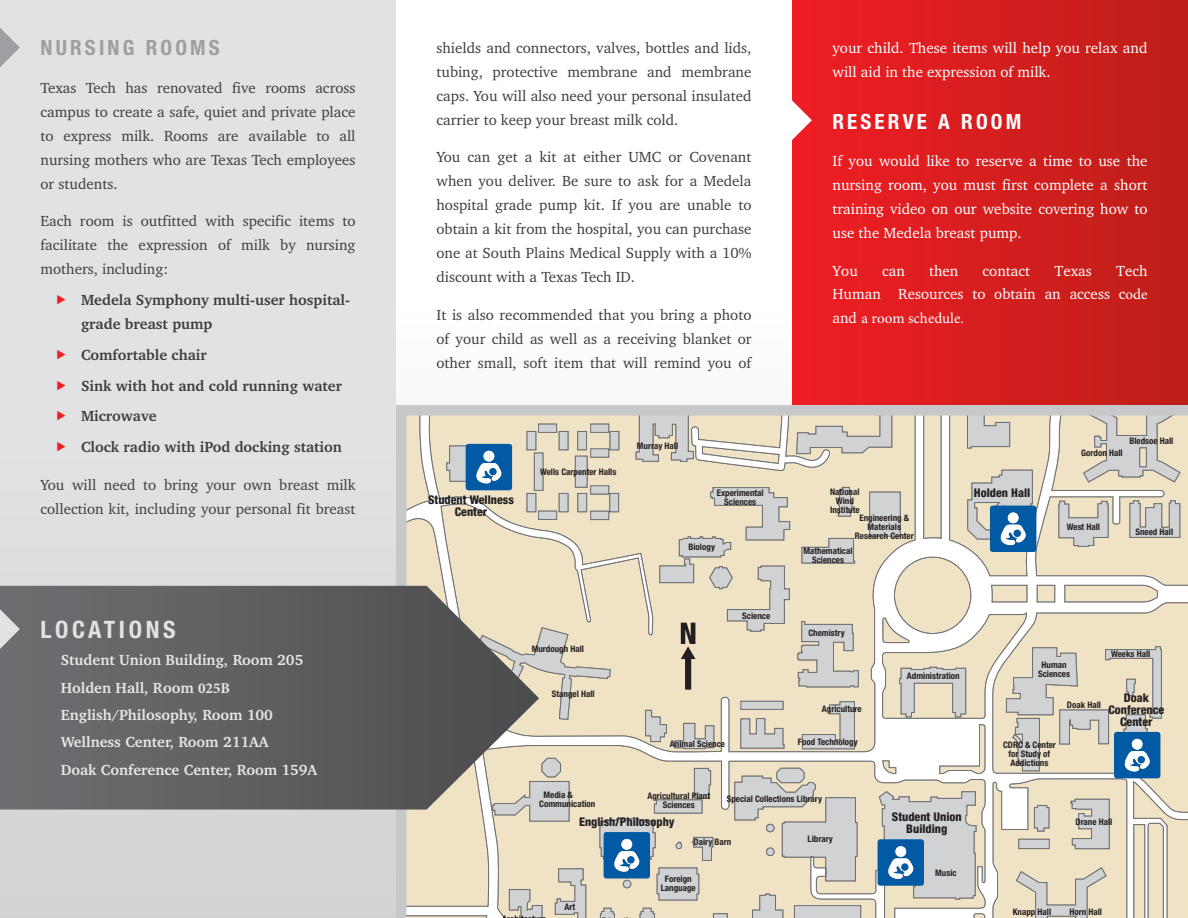
<style>
.page{position:relative;width:1188px;height:918px;background:#fff}
.page>*{position:absolute;margin:0;border:0;box-sizing:border-box;transform-origin:0 0}
.t1{font:700 condensed 24px "Helvetica Neue LT Std";letter-spacing:.15em;color:#e1e2e4}
.t2{font:700 condensed 21px "Helvetica Neue LT Std";letter-spacing:.15em;color:#9d9fa2}
.t3{font:700 condensed 21px "Helvetica Neue LT Std";letter-spacing:.15em;color:#fff}
.t4{font:15px/24px "Charter BT";color:#3e3e3f;text-align:justify}
.t5{font:15px/24px "Charter BT";color:#fff}
.t6{font:700 15px/24px "Charter BT";color:#3e3e3f}
.Paragraph_Style_1{font:700 15px "Charter BT";color:#e6e7e9}
.t7{font:15px "Minion Pro";color:#fff}
.t8{font:800 condensed 12px/12px "Helvetica Neue LT Std";color:#231f20;text-align:center}
.t9{font:700 condensed 9px/9px "Helvetica Neue LT Std";color:#231f20;text-align:center}
.s1{font-family:"Minion Pro"}
.s2{font-family:"Charter BT"}
</style>
<div class="page">
<div style="left:0;top:0;width:396px;height:918px;background:linear-gradient(to right,#dedfe1,#dedfe1)"></div>
<div style="left:792px;top:0;width:396px;height:405px;background:linear-gradient(to right,#ef1d23,#bd1f19)"></div>
<svg style="left:396px;top:405px;width:792px;height:513px;background:#ddd7c8"></svg>
<svg style="left:0;top:586px;width:539px;height:224px;background:#6d6c6c"></svg>
<svg style="left:0;top:609px;width:20px;height:40px"></svg>
<svg style="left:0;top:28px;width:20px;height:39px"></svg>
<svg style="left:792px;top:89px;width:20px;height:62px"></svg>
<svg style="left:57px;top:295px;width:8px;height:10px"></svg>
<svg style="left:57px;top:350px;width:8px;height:9px"></svg>
<svg style="left:57px;top:380px;width:8px;height:10px"></svg>
<svg style="left:57px;top:411px;width:8px;height:10px"></svg>
<svg style="left:57px;top:442px;width:8px;height:10px"></svg>
<p class="t2" style="left:40px;top:35px;width:181px">NURSING ROOMS</p>
<p class="t4" style="left:40px;top:76px;width:317px">Texas Tech has renovated five rooms across campus to create a safe, quiet and private place to express milk. Rooms are available to all nursing mothers who are Texas Tech employees or students.</p>
<p class="t4" style="left:40px;top:209px;width:317px">Each room is outfitted with specific items to facilitate the expression of milk by nursing mothers, including:</p>
<p class="t6" style="left:81px;top:288px;width:271px">Medela Symphony multi-user hospital&shy;grade breast pump</p>
<p class="t6" style="left:81px;top:343px;width:127px">Comfortable chair</p>
<p class="t6" style="left:81px;top:373px;width:263px">Sink with hot and cold running water</p>
<p class="t6" style="left:81px;top:404px;width:77px">Microwave</p>
<p class="t6" style="left:81px;top:435px;width:262px">Clock radio with iPod docking station</p>
<p class="t4" style="left:40px;top:472px;width:317px">You will need to bring your own breast milk collection kit, including your personal fit breast</p>
<p class="t1" style="left:40px;top:615px;width:137px">LOCATIONS</p>
<p class="Paragraph_Style_1" style="left:61px;top:651px;width:244px">Student Union Building, Room 205</p>
<p class="Paragraph_Style_1" style="left:61px;top:678px;width:171px">Holden Hall, Room <span class="s1">025B</span></p>
<p class="Paragraph_Style_1" style="left:61px;top:706px;width:214px">English/Philosophy, Room 100</p>
<p class="Paragraph_Style_1" style="left:61px;top:733px;width:209px">Wellness Center, Room 211AA</p>
<p class="Paragraph_Style_1" style="left:61px;top:760px;width:258px">Doak Conference Center, Room 159A</p>
<p class="t4" style="left:436px;top:35px;width:317px">shields and connectors, valves, bottles and lids, tubing, protective membrane and membrane caps. You will also need your personal insulated carrier to keep your breast milk cold.</p>
<p class="t4" style="left:436px;top:145px;width:317px">You can get a kit at either UMC or Covenant when you deliver. Be sure to ask for a Medela hospital grade pump kit. If you are unable to obtain a kit from the hospital, you can purchase one at South Plains Medical Supply with a 10% discount with a Texas Tech ID.</p>
<p class="t4" style="left:436px;top:302px;width:316px">It is also recommended that you bring a photo of your child as well as a receiving blanket or other small, soft item that will remind you of</p>
<p class="t8" style="left:428px;top:493px;width:87px">Student Wellness<br>Center</p>
<p class="t9" style="left:540px;top:467px;width:78px">Wells Carpenter Halls</p>
<p class="t9" style="left:637px;top:441px;width:43px">Murray Hall</p>
<p class="t9" style="left:717px;top:488px;width:48px">Experimental<br>Sciences</p>
<p class="t9" style="left:688px;top:542px;width:28px">Biology</p>
<p class="t9" style="left:532px;top:644px;width:54px">Murdough Hall</p>
<p class="t9" style="left:552px;top:690px;width:44px">Stangel Hall</p>
<p class="t9" style="left:742px;top:611px;width:29px">Science</p>
<p class="t9" style="left:670px;top:739px;width:57px">Animal Science</p>
<p class="t5" style="left:832px;top:35px;width:317px">your child. These items will help you relax and will aid in the expression of milk.</p>
<h2 class="t3" style="left:832px;top:109px;width:190px">RESERVE A ROOM</h2>
<p class="t5" style="left:832px;top:149px;width:317px;text-align:justify">If you would like to reserve a time to use the nursing room, you must first complete a short training video on our website covering how to use the Medela breast pump.</p>
<p class="t5" style="left:832px;top:258px;width:27px">You</p>
<p class="t5" style="left:882px;top:258px;width:24px">can</p>
<p class="t5" style="left:929px;top:258px;width:31px">then</p>
<p class="t5" style="left:983px;top:258px;width:49px">contact</p>
<p class="t5" style="left:1054px;top:258px;width:39px">Texas</p>
<p class="t5" style="left:832px;top:259px;width:317px;line-height:23.5px;text-align:right">Tech<br>Human Resources to obtain an access c<span class="s1">ode</span></p>
<p class="t7" style="left:832px;top:308px;width:133px"><span class="s2">and</span> a room schedule.</p>
<p class="t9" style="left:1129px;top:436px;width:46px">Bledsoe Hall</p>
<p class="t9" style="left:830px;top:487px;width:31px">National<br>Wind<br>Institute</p>
<p class="t9" style="left:855px;top:513px;width:60px">Engineering &amp;<br>Materials<br>Research Center</p>
<p class="t9" style="left:804px;top:546px;width:50px">Mathematical<br>Sciences</p>
<p class="t8" style="left:974px;top:487px;width:58px">Holden Hall</p>
<p class="t9" style="left:1081px;top:448px;width:43px">Gordon Hall</p>
<p class="t9" style="left:1067px;top:523px;width:35px">West Hall</p>
<p class="t9" style="left:1135px;top:527px;width:39px">Sneed Hall</p>
<p class="t9" style="left:808px;top:628px;width:38px">Chemistry</p>
<p class="t9" style="left:822px;top:704px;width:41px">Agriculture</p>
<p class="t9" style="left:798px;top:737px;width:61px">Food Technology</p>
<p class="t9" style="left:907px;top:671px;width:54px">Administration</p>
<p class="t9" style="left:1038px;top:660px;width:33px">Human<br>Sciences</p>
<p class="t9" style="left:1111px;top:649px;width:41px">Weeks Hall</p>
<p class="t9" style="left:1003px;top:740px;width:54px">CDRC &amp; Center for Study of<br>Addictions</p>
<p class="t9" style="left:1067px;top:701px;width:36px">Doak Hall</p>
<p class="t8" style="left:1108px;top:692px;width:57px">Doak<br>Conference<br>Center</p>
<p class="t9" style="left:539px;top:791px;width:58px;text-align:left;text-indent:4px">Media &amp;<br>Communication</p>
<p class="t9" style="left:727px;top:794px;width:97px">Special Collections Library</p>
<p class="t9" style="left:647px;top:791px;width:64px">Agricultural Plant<br>Sciences</p>
<p class="t8" style="left:579px;top:816px;width:97px">English/Philosophy</p>
<p class="t9" style="left:694px;top:837px;width:39px">Dairy Barn</p>
<p class="t9" style="left:565px;top:902px;width:12px">Art</p>
<p class="t9" style="left:661px;top:874px;width:36px">Foreign<br>Language</p>
<p class="t9" style="left:808px;top:834px;width:27px">Library</p>
<p class="t8" style="left:892px;top:810px;width:71px">Student Union<br>Building</p>
<p class="t9" style="left:935px;top:868px;width:23px">Music</p>
<p class="t9" style="left:1076px;top:817px;width:38px">Drane Hall</p>
<p class="t9" style="left:1013px;top:907px;width:40px">Knapp Hall</p>
<p class="t9" style="left:1070px;top:907px;width:34px">Horn Hall</p>
</div>
